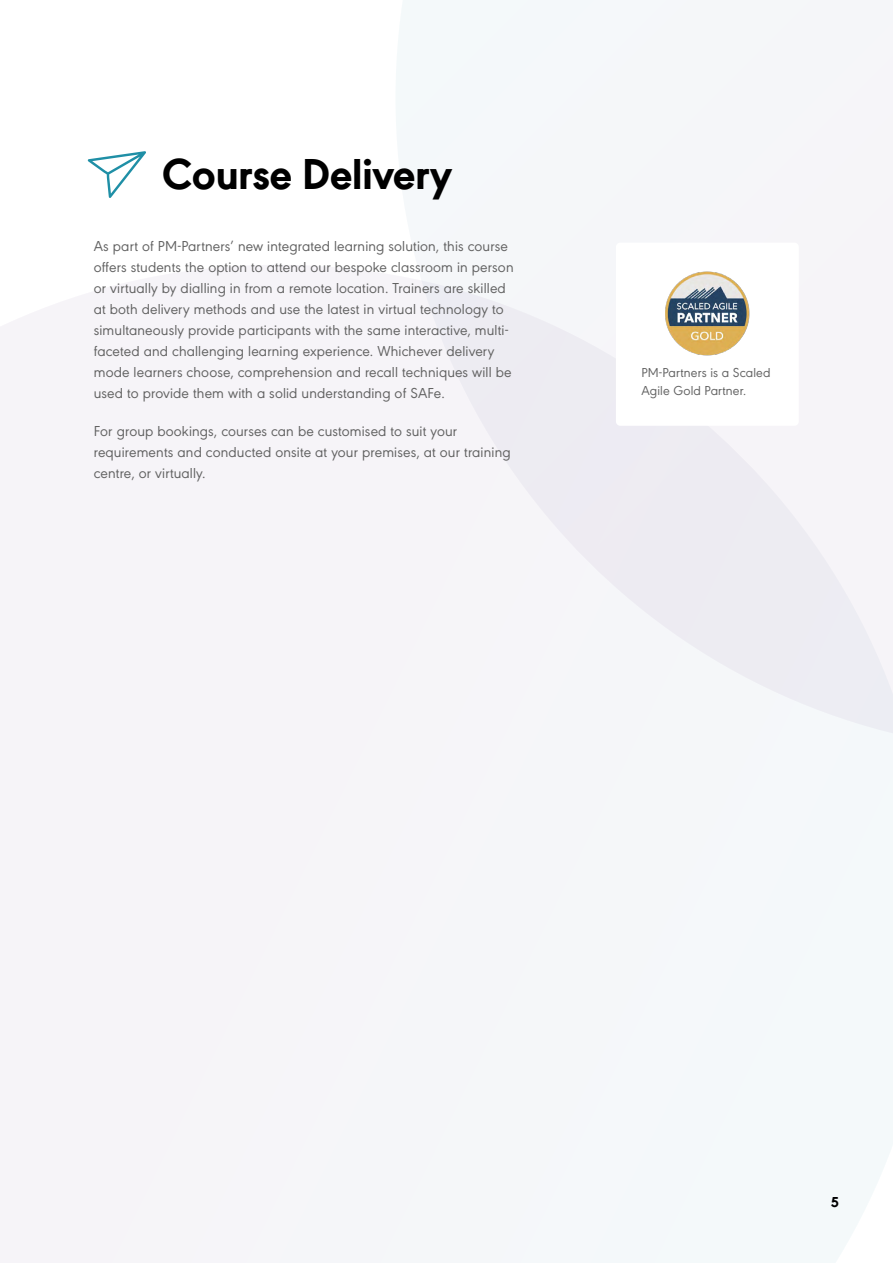
<style>
.page{position:relative;width:893px;height:1263px;background:#fff}
.page>*{position:absolute;margin:0;border:0;box-sizing:border-box;transform-origin:0 0}
.t1{font:800 45px "URW Geometric";color:#000}
.t2{font:15px/21px "URW Geometric";letter-spacing:.01em;color:#626262}
.t3{font:800 15px "URW Geometric";color:#000}
.t4{font:13.5px/18px "URW Geometric";letter-spacing:.01em;color:#626262}
</style>
<div class="page">
<div style="left:0;top:265px;width:893px;height:998px;background:#f6f5f8"></div>
<svg style="left:395px;top:0;width:498px;height:752px"></svg>
<svg style="left:88px;top:151px;width:58px;height:47px"></svg>
<div style="left:616px;top:243px;width:183px;height:183px;background:#fff;border-radius:4px"></div>
<img style="left:665px;top:271px;width:85px;height:85px">
<h1 class="t1" style="left:162px;top:141px;width:291px">Course Delivery</h1>
<p class="t2" style="left:94px;top:234px;width:421px">As part of PM-Partners’ new integrated learning solution, this course offers students the option to attend our bespoke classroom in person or virtually by dialling in from a remote location. Trainers are skilled at both delivery methods and use the latest in virtual technology to simultaneously provide participants with the same interactive, multi&shy;faceted and challenging learning experience. Whichever delivery mode learners choose, comprehension and recall techniques will be used to provide them with a solid understanding of SAFe.</p>
<p class="t2" style="left:94px;top:419px;width:418px">For group bookings, courses can be customised to suit your requirements and conducted onsite at your premises, at our training centre, or virtually.</p>
<p class="t4" style="left:641px;top:362px;width:131px">PM-Partners is a Scaled<br>Agile Gold Partner.</p>
<p class="t3" style="left:831px;top:1191px;width:10px">5</p>
</div>
